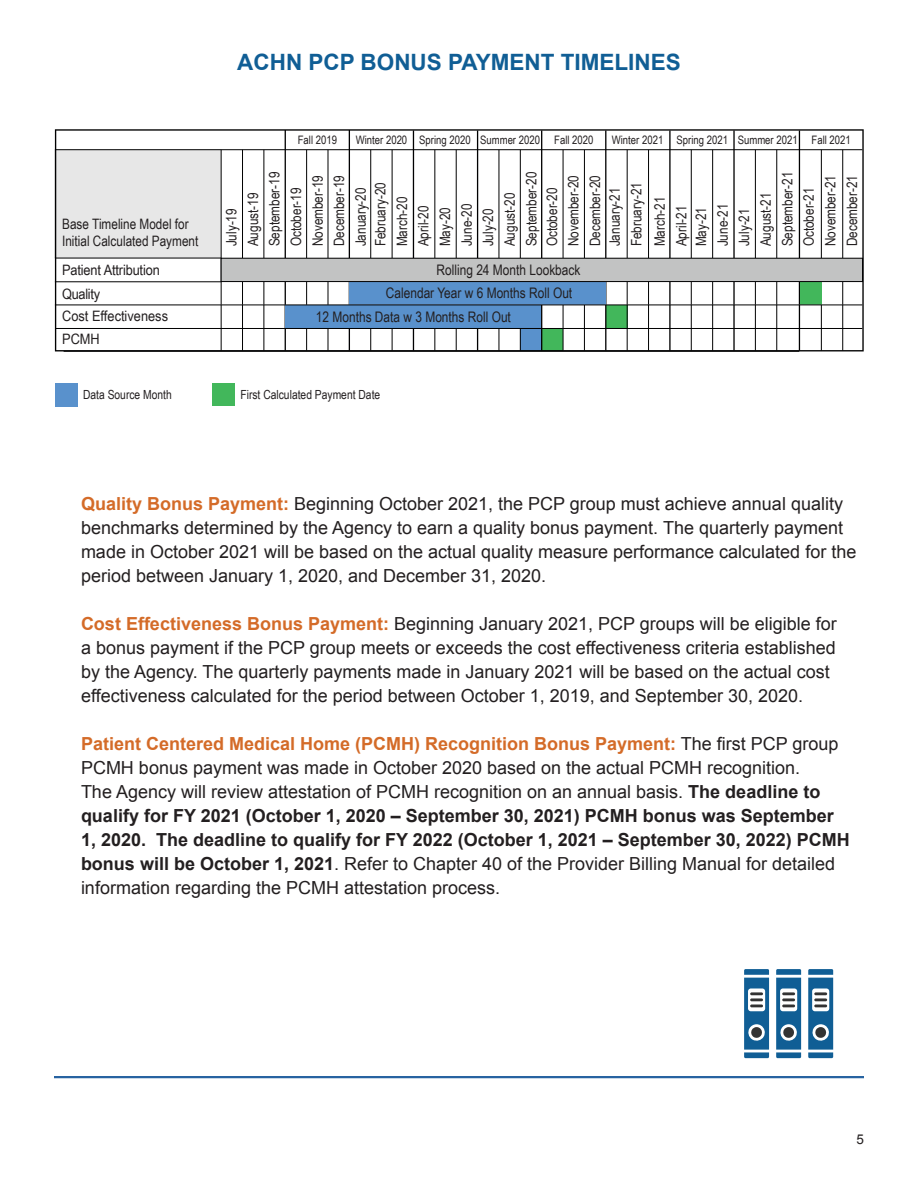
<style>
.page{position:relative;width:918px;height:1188px;background:#fff}
.page>*{position:absolute;margin:0;border:0;box-sizing:border-box;transform-origin:0 0}
.t1{font:700 22.5px "Arial";color:#105e95}
.t2{font:18px/24px "Arial";color:#231f20}
.t3{font:14.55px/23.7px "Arial Narrow";color:#231f20}
.t4{font:14.4px/21.6px "Arial Narrow";color:#231f20}
.t5{font:14.4px/23px "Arial Narrow";color:#231f20;scale:1.09 1}
.t6{font:13.5px "Arial";color:#231f20}
.t7{font:12.6px "Arial Narrow";color:#231f20}
.t8{font:11.7px "Arial Narrow";color:#231f20}
.s1{font-weight:700;color:#d46b28}
.s2{font-weight:700}
</style>
<div class="page">
<div style="left:55px;top:383px;width:23px;height:23px;background:#5991cc"></div>
<div style="left:212px;top:383px;width:23px;height:23px;background:#42b75b"></div>
<hr style="left:64px;top:351px;width:735px;height:1px;background:#000001">
<svg style="left:55px;top:129px;width:809px;height:222px"></svg>
<hr style="left:55px;top:149px;width:807px;height:1px;background:#000001">
<svg style="left:808px;top:969px;width:25px;height:89px"></svg>
<svg style="left:776px;top:969px;width:25px;height:89px"></svg>
<svg style="left:744px;top:969px;width:25px;height:89px"></svg>
<hr style="left:54px;top:1076px;width:810px;height:2px;background:#2763a1">
<p class="t1" style="left:237px;top:48px;width:445px">ACHN PCP BONUS PAYMENT TIMELINES</p>
<p class="t4" style="left:62px;top:215px;width:138px;line-height:17.2px">Base Timeline Model for<br>Initial Calculated Payment</p>
<p class="t5" style="left:62px;top:258px;width:99px">Patient Attribution<br>Quality<br>Cost Effectiveness<br>PCMH</p>
<p class="t8" style="left:298px;top:131px;width:41px">Fall 2019</p>
<p class="t8" style="left:356px;top:131px;width:239px">Winter 2020 Spring 2020 Summer 2020 Fall 2020</p>
<p class="t8" style="left:612px;top:131px;width:240px">Winter 2021 Spring 2021 Summer 2021 Fall 2021</p>
<p class="t4" style="left:220px;top:246px;width:76px;rotate:-90deg">July-19<br>August-19<br>September-19<br>October-19<br>November-19<br>December-19<br>January-20</p>
<p class="t4" style="left:369px;top:246px;width:76px;rotate:-90deg">February-20<br>March-20<br>April-20<br>May-20<br>June-20<br>July-20<br>August-20<br>September-20<br>October-20<br>November-20<br>December-20</p>
<p class="t3" style="left:437px;top:257px;width:145px">Rolling 24 Month Lookback</p>
<p class="t3" style="left:316px;top:281px;width:258px;text-indent:70px">Calendar Year w 6 Months Roll Out<br>12 Months Data w 3 Months Roll Out</p>
<p class="t4" style="left:604px;top:246px;width:66px;rotate:-90deg">January-21<br>February-21</p>
<p class="t4" style="left:690px;top:246px;width:76px;rotate:-90deg">May-21<br>June-21<br>July-21<br>August-21<br>September-21<br>October-21<br>November-21<br>December-21</p>
<p class="t4" style="left:648px;top:246px;width:51px;rotate:-90deg">March-21<br>April-21</p>
<p class="t7" style="left:83px;top:385px;width:90px">Data Source Month</p>
<p class="t7" style="left:240px;top:385px;width:141px">First Calculated Payment Date</p>
<p class="t2" style="left:81px;top:491px;width:777px"><span class="s1">Quality Bonus Payment:</span> Beginning October 2021, the PCP group must achieve annual quality benchmarks determined by the Agency to earn a quality bonus payment. The quarterly payment made in October 2021 will be based on the actual quality measure performance calculated for the period between January 1, 2020, and December 31, 2020.</p>
<p class="t2" style="left:81px;top:611px;width:757px"><span class="s1">Cost Effectiveness Bonus Payment:</span> Beginning January 2021, PCP groups will be eligible for a bonus payment if the PCP group meets or exceeds the cost effectiveness criteria established by the Agency. The quarterly payments made in January 2021 will be based on the actual cost effectiveness calculated for the period between October 1, 2019, and September 30, 2020.</p>
<p class="t2" style="left:81px;top:731px;width:770px"><span class="s1">Patient Centered Medical Home (PCMH) Recognition Bonus Payment:</span> The first PCP group PCMH bonus payment was made in October 2020 based on the actual PCMH recognition.<br>The Agency will review attestation of PCMH recognition on an annual basis. <span class="s2">The deadline to qualify for FY 2021 (October 1, 2020 – September 30, 2021) PCMH bonus was September 1, 2020. The deadline to qualify for FY 2022 (October 1, 2021 – September 30, 2022) PCMH bonus will be October 1, 2021</span>. Refer to Chapter 40 of the Provider Billing Manual for detailed information regarding the PCMH attestation process.</p>
<p class="t6" style="left:856px;top:1130px;width:9px">5</p>
</div>
